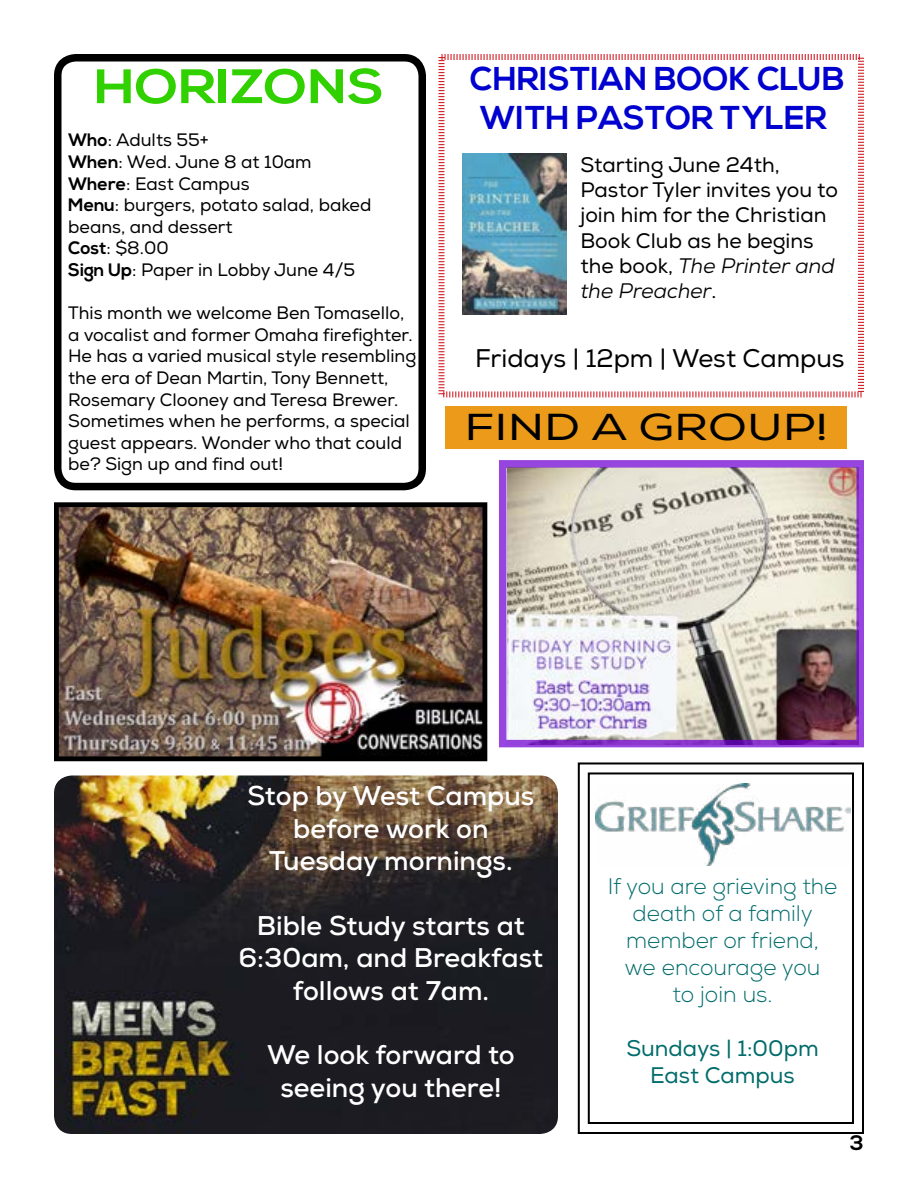
<style>
.page{position:relative;width:918px;height:1188px;background:#fff}
.page>*{position:absolute;margin:0;border:0;box-sizing:border-box;transform-origin:0 0}
.t1{font:700 48.3px "Nexa";color:#31d100;scale:1.15 1}
.t2{font:37.5px "Nexa";color:#000;scale:1.28 1}
.t3{font:700 33px/39.6px "Nexa";color:#0000cf}
.t4{font:700 27px/32.4px "Nexa";color:#fff;text-align:center}
.t5{font:25.5px "Nexa";color:#000}
.t6{font:300 22.5px/27px "Nexa";color:#006c6b;text-align:center}
.t7{font:22.5px/27px "Nexa";color:#006c6b;text-align:center}
.t8{font:21px/25.2px "Nexa";color:#000}
.t9{font:700 21px "Nexa";color:#000}
.t10{font:18px/21.6px "Nexa";color:#000}
.s1{font-weight:700}
.s2{font-style:italic}
</style>
<div class="page">
<div style="left:54px;top:54px;width:372px;height:436px;border:8px solid #000;border-radius:18px"></div>
<img style="left:54px;top:775px;width:504px;height:359px">
<svg style="left:577px;top:762px;width:287px;height:372px"></svg>
<div style="left:588px;top:772px;width:266px;height:352px;border:2px solid #000"></div>
<img style="left:60px;top:508px;width:421px;height:247px">
<div style="left:54px;top:502px;width:433px;height:259px;border:5px solid #000"></div>
<img style="left:595px;top:783px;width:256px;height:82px">
<img style="left:508px;top:469px;width:347px;height:269px">
<div style="left:499px;top:460px;width:365px;height:287px;border:8px solid #7000d2"></div>
<div style="left:446px;top:406px;width:401px;height:42px;background:#eb9b19"></div>
<svg style="left:438px;top:54px;width:426px;height:344px"></svg>
<img style="left:463px;top:153px;width:104px;height:161px">
<h1 class="t1" style="left:94px;top:59px;width:254px">HORIZONS</h1>
<p class="t10" style="left:68px;top:130px;width:305px"><span class="s1">Who</span>: Adults 55+<br><span class="s1">When</span>: Wed. June 8 at 10am<br><span class="s1">Where</span>: East Campus<br><span class="s1">Menu</span>: burgers, potato salad, baked beans, and dessert<br><span class="s1">Cost</span>: $8.00<br><span class="s1">Sign Up</span>: Paper in Lobby June 4/5</p>
<p class="t10" style="left:68px;top:302px;width:350px">This month we welcome Ben Tomasello, a vocalist and former Omaha firefighter.<br>He has a varied musical style resembling the era of Dean Martin, Tony Bennett, Rosemary Clooney and Teresa Brewer.<br>Sometimes when he performs, a special guest appears. Wonder who that could be? Sign up and find out!</p>
<h3 class="t3" style="left:470px;top:60px;width:376px">CHRISTIAN BOOK CLUB<br>WITH PASTOR TYLER</h3>
<p class="t8" style="left:580px;top:153px;width:259px">Starting June 24th,<br>Pastor Tyler invites you to join him for the Christian<br>Book Club as he begins the book, <span class="s2">The Printer and the Preacher</span>.</p>
<h3 class="t5" style="left:475px;top:343px;width:371px">Fridays | 12pm | West Campus</h3>
<h2 class="t2" style="left:465px;top:404px;width:286px">FIND A GROUP!</h2>
<h3 class="t4" style="left:248px;top:780px;width:288px">Stop by West Campus before work on<br>Tuesday mornings.</h3>
<h3 class="t4" style="left:239px;top:909px;width:306px">Bible Study starts at<br>6:30am, and Breakfast follows at 7am.</h3>
<h3 class="t4" style="left:267px;top:1039px;width:249px">We look forward to seeing you there!</h3>
<p class="t6" style="left:608px;top:874px;width:231px">If you are grieving the death of a family member or friend,<br>we encourage you<br>to join us.</p>
<p class="t7" style="left:626px;top:1036px;width:194px">Sundays | 1:00pm<br>East Campus</p>
<p class="t9" style="left:850px;top:1131px;width:15px">3</p>
</div>
